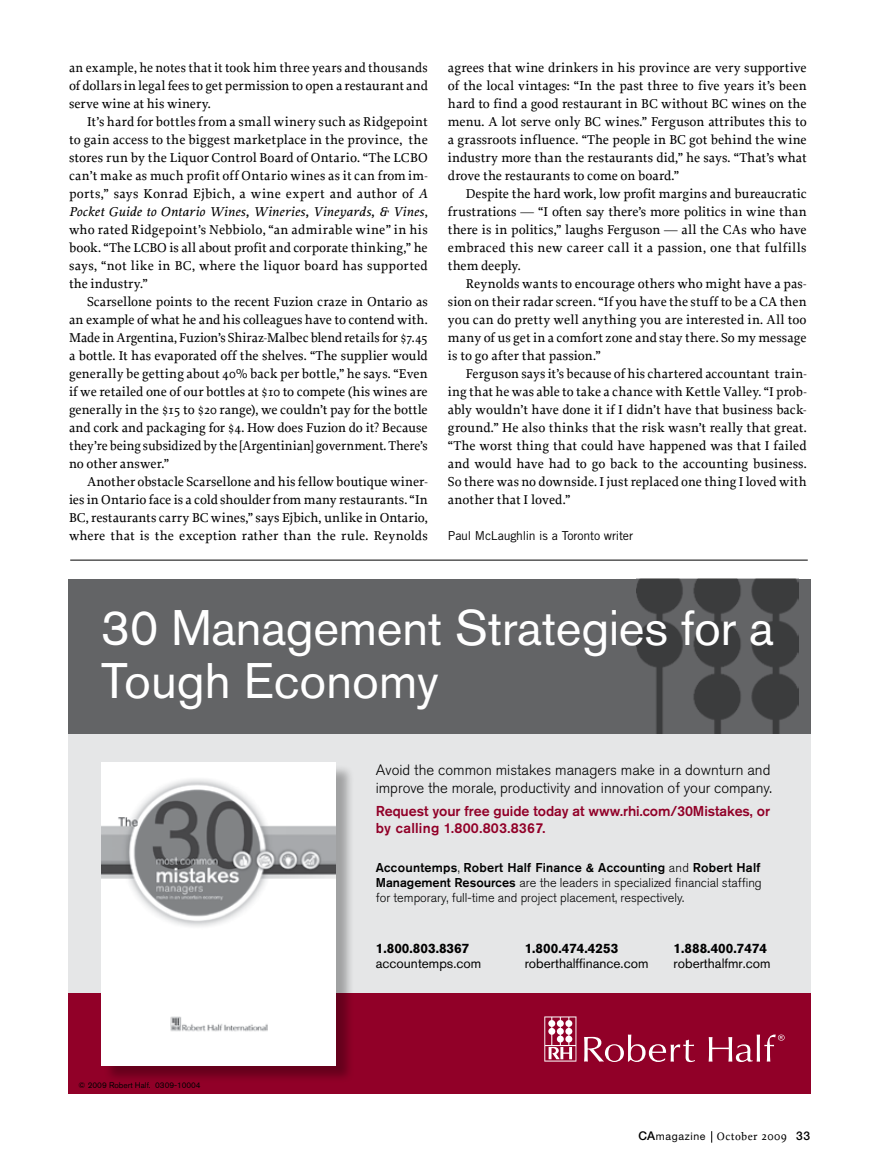
<style>
.page{position:relative;width:878px;height:1175px;background:#fff}
.page>*{position:absolute;margin:0;border:0;box-sizing:border-box;transform-origin:0 0}
.t1{font:49.5px/52.5px "Akzidenz Grotesk BQ";letter-spacing:-.005em;color:#fff}
.t2{font:300 15px/18px "Akzidenz Grotesk BQ";color:#000}
.t3{font:500 14.25px/16.5px "Akzidenz Grotesk BQ";letter-spacing:-.005em;color:#910028}
.t4{font:500 13.5px/18px "Proforma";letter-spacing:.005em;color:#000;text-align:justify}
.t5{font:13.5px "Akzidenz Grotesk BQ";color:#000}
.t6{font:700 13.5px "Akzidenz Grotesk BQ";color:#000}
.t7{font:300 12.75px/15px "Akzidenz Grotesk BQ";color:#000;text-align:justify}
.t8{font:12.3px "Trade Gothic";letter-spacing:-.02em;color:#000}
.t9{font:10.5px "Helvetica Neue LT Std";letter-spacing:.055em;color:#000}
.t10{font:8.1px "Akzidenz Grotesk BQ";color:#000}
.s1{font-style:italic}
.s2{font-weight:500}
.s3{font-weight:500;font-size:12px}
.s4{font-family:"Proforma";font-weight:500;font-size:11.25px}
.s5{font-family:"Proforma";font-weight:500;font-size:12.45px}
</style>
<div class="page">
<div style="left:68px;top:992px;width:742px;height:102px;background:#910028"></div>
<svg style="left:544px;top:1016px;width:32px;height:45px"></svg>
<svg style="left:584px;top:1034px;width:111px;height:28px"></svg>
<svg style="left:708px;top:1034px;width:76px;height:28px"></svg>
<div style="left:68px;top:579px;width:742px;height:155px;background:#636466"></div>
<img style="left:636px;top:579px;width:162px;height:155px">
<div style="left:68px;top:734px;width:742px;height:259px;background:#e5e6e7"></div>
<div style="left:104px;top:764px;width:257px;height:326px;background:#000;opacity:.3"></div>
<img style="left:101px;top:762px;width:234px;height:303px">
<hr style="left:70px;top:560px;width:737px;height:1px;background:#000">
<p class="t4" style="left:69px;top:58px;width:360px">an example, he notes that it took him three years and thousands of dollars in legal fees to get permission to open a restaurant and serve wine at his winery.</p>
<p class="t4" style="left:69px;top:112px;width:360px;text-indent:18px">It’s hard for bottles from a small winery such as Ridgepoint to gain access to the biggest marketplace in the province, the stores run by the Liquor Control Board of Ontario. “The LCBO can’t make as much profit off Ontario wines as it can from im&shy;ports,” says Konrad Ejbich, a wine expert and author of <span class="s1">A Pocket Guide to Ontario Wines, Wineries, Vineyards, &amp; Vines</span>, who rated Ridgepoint’s Nebbiolo, “an admirable wine” in his book. “The LCBO is all about profit and corporate thinking,” he says, “not like in BC, where the liquor board has supported the industry.”</p>
<p class="t4" style="left:69px;top:292px;width:360px;text-indent:18px">Scarsellone points to the recent Fuzion craze in Ontario as an example of what he and his colleagues have to contend with.<br>Made in Argentina, Fuzion’s Shiraz-Malbec blend retails for $7.45 a bottle. It has evaporated off the shelves. “The supplier would generally be getting about 40% back per bottle,” he says. “Even if we retailed one of our bottles at $10 to compete (his wines are generally in the $15 to $20 range), we couldn’t pay for the bottle and cork and packaging for $4. How does Fuzion do it? Because they’re being subsidized by the [Argentinian] government. There’s no other answer.”</p>
<p class="t4" style="left:69px;top:472px;width:360px;text-indent:18px">Another obstacle Scarsellone and his fellow boutique winer&shy;ies in Ontario face is a cold shoulder from many restaurants. “In BC, restaurants carry BC wines,” says Ejbich, unlike in Ontario, where that is the exception rather than the rule. Reynolds</p>
<p class="t4" style="left:448px;top:58px;width:360px">agrees that wine drinkers in his province are very supportive of the local vintages: “In the past three to five years it’s been hard to find a good restaurant in BC without BC wines on the menu. A lot serve only BC wines.” Ferguson attributes this to a grassroots influence. “The people in BC got behind the wine industry more than the restaurants did,” he says. “That’s what drove the restaurants to come on board.”</p>
<p class="t4" style="left:448px;top:184px;width:360px;text-indent:18px">Despite the hard work, low profit margins and bureaucratic frustrations — “I often say there’s more politics in wine than there is in politics,” laughs Ferguson — all the CAs who have embraced this new career call it a passion, one that fulfills them deeply.</p>
<p class="t4" style="left:448px;top:274px;width:360px;text-indent:18px">Reynolds wants to encourage others who might have a pas&shy;sion on their radar screen. “If you have the stuff to be a CA then you can do pretty well anything you are interested in. All too many of us get in a comfort zone and stay there. So my message is to go after that passion.”</p>
<p class="t4" style="left:448px;top:364px;width:360px;text-indent:18px">Ferguson says it’s because of his chartered accountant train&shy;ing that he was able to take a chance with Kettle Valley. “I prob&shy;ably wouldn’t have done it if I didn’t have that business back&shy;ground.” He also thinks that the risk wasn’t really that great. “The worst thing that could have happened was that I failed and would have had to go back to the accounting business.<br>So there was no downside. I just replaced one thing I loved with another that I loved.”</p>
<p class="t8" style="left:448px;top:528px;width:187px">Paul McLaughlin is a Toronto writer</p>
<h1 class="t1" style="left:101px;top:601px;width:674px">30 Management Strategies for a<br>Tough Economy</h1>
<p class="t10" style="left:79px;top:1080px;width:123px">© 2009 Robert Half. 0309-10004</p>
<p class="t2" style="left:376px;top:761px;width:398px">Avoid the common mistakes managers make in a downturn and improve the morale, productivity and innovation of your company.</p>
<p class="t3" style="left:376px;top:802px;width:396px">Request your free guide today at www.rhi.com/30Mistakes, or by calling 1.800.803.8367.</p>
<p class="t7" style="left:376px;top:860px;width:387px"><span class="s2">Accountemps</span>, <span class="s2">Robert Half Finance &amp; Accounting</span> and <span class="s2">Robert Half Management Resources</span> are the leaders in specialized financial staffing for temporary, full-time and project placement, respectively.</p>
<p class="t6" style="left:376px;top:940px;width:95px">1.800.803.8367</p>
<p class="t5" style="left:376px;top:955px;width:107px">accountemps.com</p>
<p class="t6" style="left:524px;top:940px;width:95px">1.800.474.4253</p>
<p class="t5" style="left:524px;top:955px;width:125px">roberthalffinance.com</p>
<p class="t6" style="left:673px;top:940px;width:95px">1.888.400.7474</p>
<p class="t5" style="left:673px;top:955px;width:99px">roberthalfmr.com</p>
<p class="t9" style="left:638px;top:1130px;width:173px"><span class="s3">CA</span>magazine <span class="s4">October</span> <span class="s5">2009</span> <span class="s3">33</span></p>
</div>
